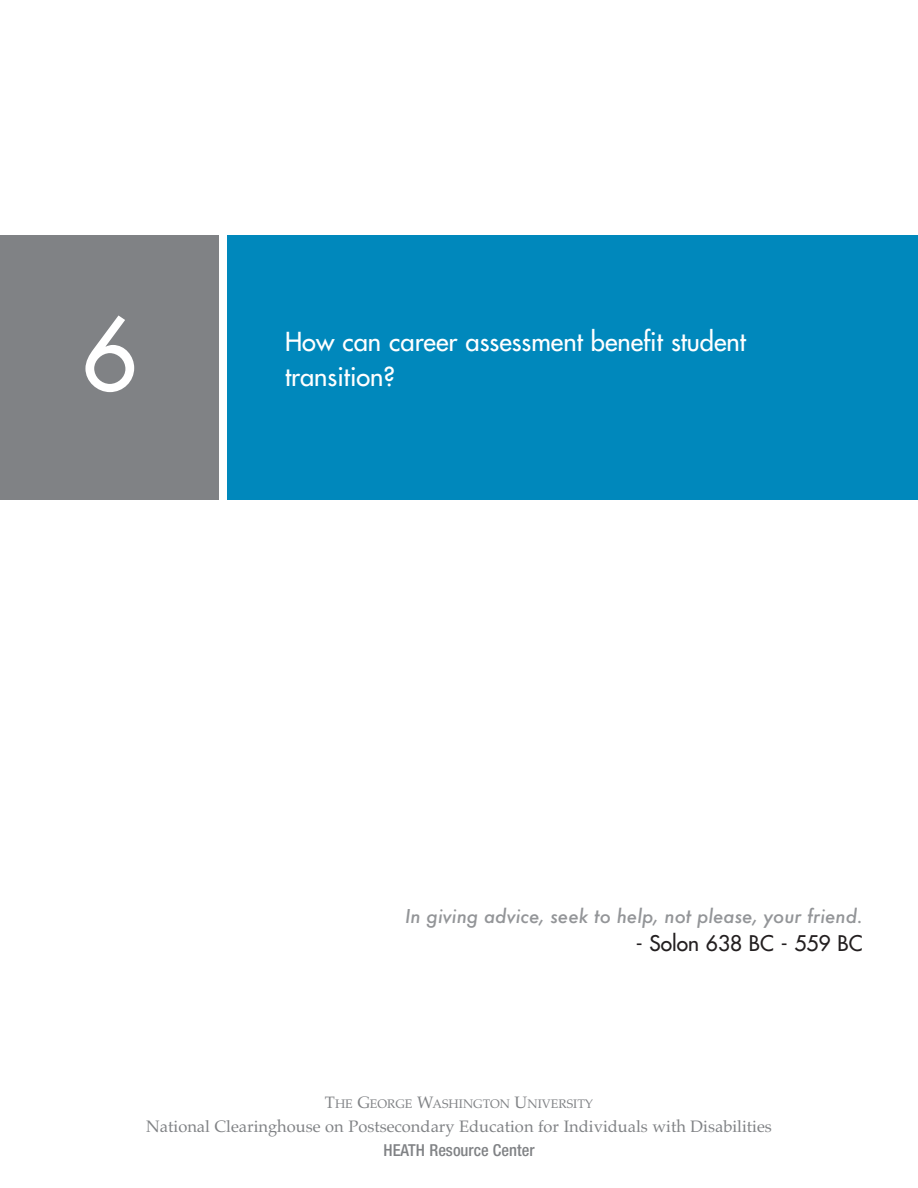
<style>
.page{position:relative;width:918px;height:1188px;background:#fff}
.page>*{position:absolute;margin:0;border:0;box-sizing:border-box;transform-origin:0 0}
.t1{font:97.5px "Futura";color:#fff}
.t2{font:25.5px/34.8px "Futura";color:#fff}
.t3{font:21px "Futura T Medi Obli";color:#939598}
.t4{font:21px "Futura";color:#231f20}
.t5{font:16.5px "Palatino";color:#808285}
.t6{font:500 condensed 16.5px "Helvetica Neue";color:#808285}
.t7{font:12.3px "Palatino";color:#808285}
.s1{font-size:16.5px}
</style>
<div class="page">
<div style="left:0;top:235px;width:218px;height:264px;background:#808285"></div>
<div style="left:227px;top:235px;width:691px;height:264px;background:#0088bc"></div>
<h1 class="t1" style="left:82px;top:306px;width:58px">6</h1>
<h2 class="t2" style="left:285px;top:326px;width:462px">How can career assessment benefit student transition?</h2>
<p class="t3" style="left:405px;top:906px;width:459px">In giving advice, seek to help, not please, your friend.</p>
<p class="t4" style="left:636px;top:933px;width:228px">- Solon 638 BC - 559 BC</p>
<p class="t7" style="left:325px;top:1099px;width:270px"><span class="s1">T</span>HE <span class="s1">G</span>EORGE <span class="s1">W</span>ASHINGTON <span class="s1">U</span>NIVERSITY</p>
<p class="t5" style="left:146px;top:1120px;width:627px">National Clearinghouse on Postsecondary Education for Individuals with Disabilities</p>
<p class="t6" style="left:384px;top:1144px;width:152px">HEATH Resource Center</p>
</div>
